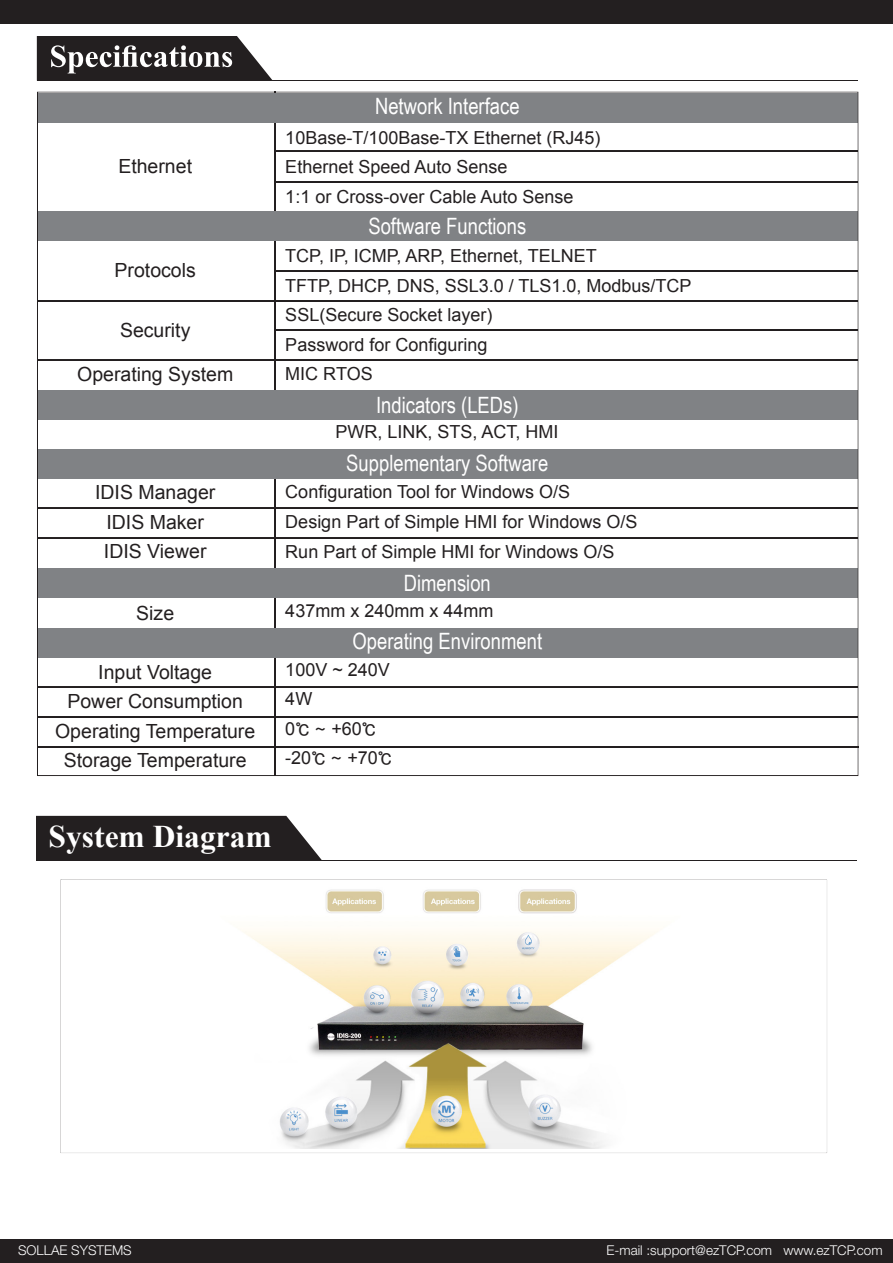
<style>
.page{position:relative;width:893px;height:1263px;background:#fff}
.page>*{position:absolute;margin:0;border:0;box-sizing:border-box;transform-origin:0 0}
.spec{font:700 31.5px "Times New Roman";color:#fff}
.spec-2{font:22.5px "Arial Narrow";color:#fff}
.spec-3{font:19.5px "Arial";color:#231f20}
.spec-4{font:18px "Arial";color:#231f20}
.spec-5{font:300 13.5px "Helvetica Neue LT Pro";color:#fff}
.s1{font-family:"Nanum Gothic";font-weight:700}
</style>
<div class="page">
<div style="left:36px;top:92px;width:825px;height:685px;background:#f9a51b;opacity:.75"></div>
<div style="left:279px;top:148px;width:582px;height:5px;background:#f9a51b;opacity:.75"></div>
<div style="left:279px;top:178px;width:582px;height:5px;background:#f9a51b;opacity:.75"></div>
<hr style="left:279px;top:268px;width:582px;height:4px;background:#f9a51b;opacity:.75">
<hr style="left:279px;top:327px;width:582px;height:4px;background:#f9a51b;opacity:.75">
<hr style="left:41px;top:298px;width:819px;height:4px;background:#f9a51b;opacity:.75">
<div style="left:41px;top:357px;width:819px;height:5px;background:#f9a51b;opacity:.75"></div>
<div style="left:40px;top:535px;width:820px;height:5px;background:#f9a51b;opacity:.75"></div>
<div style="left:40px;top:505px;width:820px;height:5px;background:#f9a51b;opacity:.75"></div>
<hr style="left:41px;top:714px;width:819px;height:4px;background:#f9a51b;opacity:.75">
<div style="left:41px;top:684px;width:819px;height:5px;background:#f9a51b;opacity:.75"></div>
<div style="left:40px;top:743px;width:820px;height:5px;background:#f9a51b;opacity:.75"></div>
<div style="left:0;top:0;width:893px;height:24px;background:#231f20"></div>
<div style="left:0;top:1239px;width:893px;height:24px;background:#231f20"></div>
<hr style="left:44px;top:80px;width:815px;height:2px;background:#f9a51b;opacity:.75">
<svg style="left:37px;top:36px;width:236px;height:45px"></svg>
<div style="left:36px;top:816px;width:285px;height:43px;background:#231f20"></div>
<hr style="left:36px;top:860px;width:821px;height:1px;background:#231f20">
<hr style="left:35px;top:859px;width:814px;height:1px;background:#fff;opacity:.75">
<hr style="left:43px;top:860px;width:816px;height:2px;background:#f9a51b;opacity:.75">
<div style="left:59px;top:880px;width:769px;height:274px;background:#f9a51b;opacity:.75"></div>
<p class="spec-3" style="left:118px;top:154px;width:75px">Ethernet</p>
<p class="spec-3" style="left:115px;top:257px;width:83px">Protocols</p>
<p class="spec-3" style="left:120px;top:318px;width:72px">Security</p>
<p class="spec-3" style="left:77px;top:362px;width:158px">Operating System</p>
<p class="spec-3" style="left:95px;top:479px;width:122px">IDIS Manager</p>
<p class="spec-3" style="left:106px;top:509px;width:99px">IDIS Maker</p>
<p class="spec-3" style="left:104px;top:539px;width:104px">IDIS Viewer</p>
<p class="spec-3" style="left:136px;top:600px;width:39px">Size</p>
<p class="spec-3" style="left:98px;top:659px;width:115px">Input Voltage</p>
<p class="spec-3" style="left:67px;top:688px;width:177px">Power Consumption</p>
<p class="spec-3" style="left:55px;top:718px;width:202px">Operating Temperature</p>
<p class="spec-3" style="left:64px;top:748px;width:184px">Storage Temperature</p>
<p class="spec-2" style="left:375px;top:89px;width:146px">Network Interface</p>
<p class="spec-4" style="left:285px;top:126px;width:317px">10Base-T/100Base-TX Ethernet (RJ45)</p>
<p class="spec-4" style="left:285px;top:155px;width:224px">Ethernet Speed Auto Sense</p>
<p class="spec-4" style="left:285px;top:185px;width:290px">1:1 or Cross-over Cable Auto Sense</p>
<p class="spec-2" style="left:368px;top:209px;width:159px">Software Functions</p>
<p class="spec-4" style="left:285px;top:244px;width:313px">TCP, IP, ICMP, ARP, Ethernet, TELNET</p>
<p class="spec-4" style="left:285px;top:273px;width:408px">TFTP, DHCP, DNS, SSL3.0 / TLS1.0, Modbus/TCP</p>
<p class="spec-4" style="left:285px;top:303px;width:209px">SSL(Secure Socket layer)</p>
<p class="spec-4" style="left:285px;top:333px;width:204px">Password for Configuring</p>
<p class="spec-4" style="left:285px;top:362px;width:89px">MIC RTOS</p>
<p class="spec-2" style="left:376px;top:388px;width:144px">Indicators (LEDs)</p>
<p class="spec-2" style="left:346px;top:447px;width:204px">Supplementary Software</p>
<p class="spec-4" style="left:335px;top:420px;width:225px">PWR, LINK, STS, ACT, HMI</p>
<p class="spec-4" style="left:285px;top:480px;width:286px">Configuration Tool for Windows O/S</p>
<p class="spec-4" style="left:285px;top:510px;width:354px">Design Part of Simple HMI for Windows O/S</p>
<p class="spec-4" style="left:285px;top:539px;width:331px">Run Part of Simple HMI for Windows O/S</p>
<p class="spec-2" style="left:404px;top:566px;width:89px">Dimension</p>
<p class="spec-4" style="left:285px;top:599px;width:210px">437mm x 240mm x 44mm</p>
<p class="spec-2" style="left:352px;top:625px;width:191px">Operating Environment</p>
<p class="spec-4" style="left:285px;top:658px;width:106px">100V ~ 240V</p>
<p class="spec-4" style="left:285px;top:687px;width:28px">4W</p>
<p class="spec-4" style="left:285px;top:717px;width:92px">0<span class="s1">℃ ~</span> +60<span class="s1">℃</span></p>
<p class="spec-4" style="left:285px;top:746px;width:108px">-20<span class="s1">℃ ~</span> +70<span class="s1">℃</span></p>
<p class="spec" style="left:49px;top:814px;width:225px">System Diagram</p>
<p class="spec-5" style="left:18px;top:1242px;width:115px">SOLLAE SYSTEMS</p>
<p class="spec-5" style="left:606px;top:1242px;width:278px">E-mail :support@ezTCP.com www.ezTCP.com</p>
</div>
